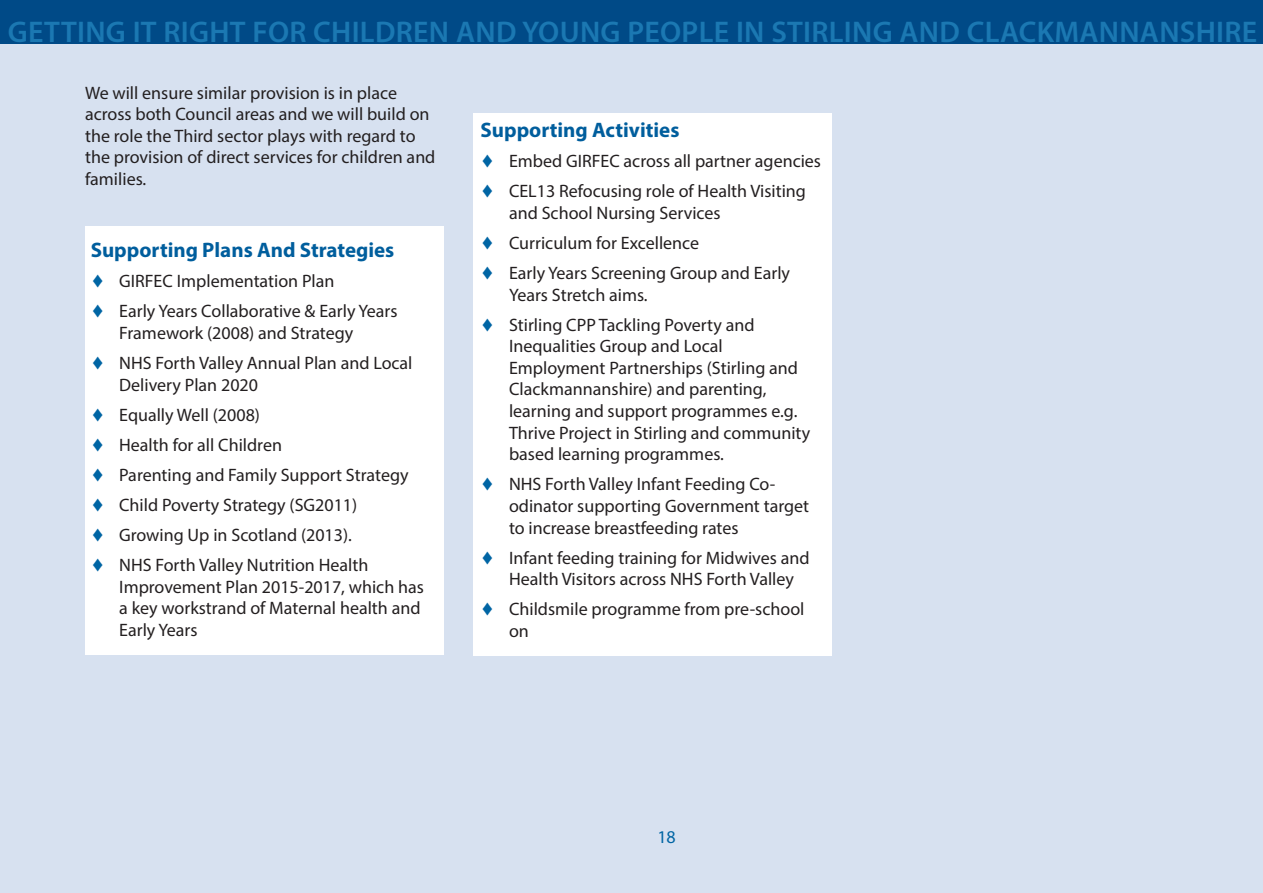
<style>
.page{position:relative;width:1263px;height:893px;background:#d7e1f0}
.page>*{position:absolute;margin:0;border:0;box-sizing:border-box;transform-origin:0 0}
.t1{font:600 30px "Myriad Pro";letter-spacing:.01em;color:#1b78b2}
.t2{font:700 21px "Myriad Pro";color:#005e9d}
.t3{font:18px/21.6px "Myriad Pro";color:#231f20}
.heading{font:18px "Myriad Pro";color:#0065a4}
</style>
<div class="page">
<div style="left:85px;top:227px;width:359px;height:428px;background:#fff"></div>
<div style="left:473px;top:113px;width:359px;height:543px;background:#fff"></div>
<div style="left:0;top:0;width:1262px;height:44px;background:#004a87"></div>
<p class="t1" style="left:8px;top:13px;width:1251px">GETTING IT RIGHT FOR CHILDREN AND YOUNG PEOPLE IN STIRLING AND CLACKMANNANSHIRE</p>
<p class="t3" style="left:85px;top:81px;width:352px">We will ensure similar provision is in place across both Council areas and we will build on the role the Third sector plays with regard to the provision of direct services for children and families.</p>
<p class="t2" style="left:91px;top:236px;width:305px">Supporting Plans And Strategies</p>
<p class="t3" style="left:119px;top:270px;width:217px">GIRFEC Implementation Plan</p>
<p class="t3" style="left:119px;top:300px;width:280px">Early Years Collaborative &amp; Early Years<br>Framework (2008) and Strategy</p>
<p class="t3" style="left:119px;top:352px;width:295px">NHS Forth Valley Annual Plan and Local<br>Delivery Plan 2020</p>
<p class="t3" style="left:119px;top:404px;width:142px">Equally Well (2008)</p>
<p class="t3" style="left:119px;top:434px;width:164px">Health for all Children</p>
<p class="t3" style="left:119px;top:464px;width:291px">Parenting and Family Support Strategy</p>
<p class="t3" style="left:119px;top:494px;width:240px">Child Poverty Strategy (SG2011)</p>
<p class="t3" style="left:119px;top:524px;width:234px">Growing Up in Scotland (2013).</p>
<p class="t3" style="left:119px;top:554px;width:306px">NHS Forth Valley Nutrition Health<br>Improvement Plan 2015-2017, which has a key workstrand of Maternal health and<br>Early Years</p>
<p class="t2" style="left:480px;top:116px;width:200px">Supporting Activities</p>
<p class="t3" style="left:509px;top:150px;width:314px">Embed GIRFEC across all partner agencies</p>
<p class="t3" style="left:509px;top:180px;width:298px">CEL13 Refocusing role of Health Visiting and School Nursing Services</p>
<p class="t3" style="left:509px;top:232px;width:192px">Curriculum for Excellence</p>
<p class="t3" style="left:509px;top:262px;width:282px">Early Years Screening Group and Early<br>Years Stretch aims.</p>
<p class="t3" style="left:509px;top:314px;width:303px">Stirling CPP Tackling Poverty and Inequalities Group and Local Employment Partnerships (Stirling and Clackmannanshire) and parenting, learning and support programmes e.g.<br>Thrive Project in Stirling and community based learning programmes.</p>
<p class="t3" style="left:509px;top:473px;width:302px">NHS Forth Valley Infant Feeding Co&shy;odinator supporting Government target to increase breastfeeding rates</p>
<p class="t3" style="left:509px;top:547px;width:302px">Infant feeding training for Midwives and<br>Health Visitors across NHS Forth Valley</p>
<p class="t3" style="left:509px;top:598px;width:297px">Childsmile programme from pre-school on</p>
<p class="heading" style="left:657px;top:826px;width:20px">18</p>
</div>
